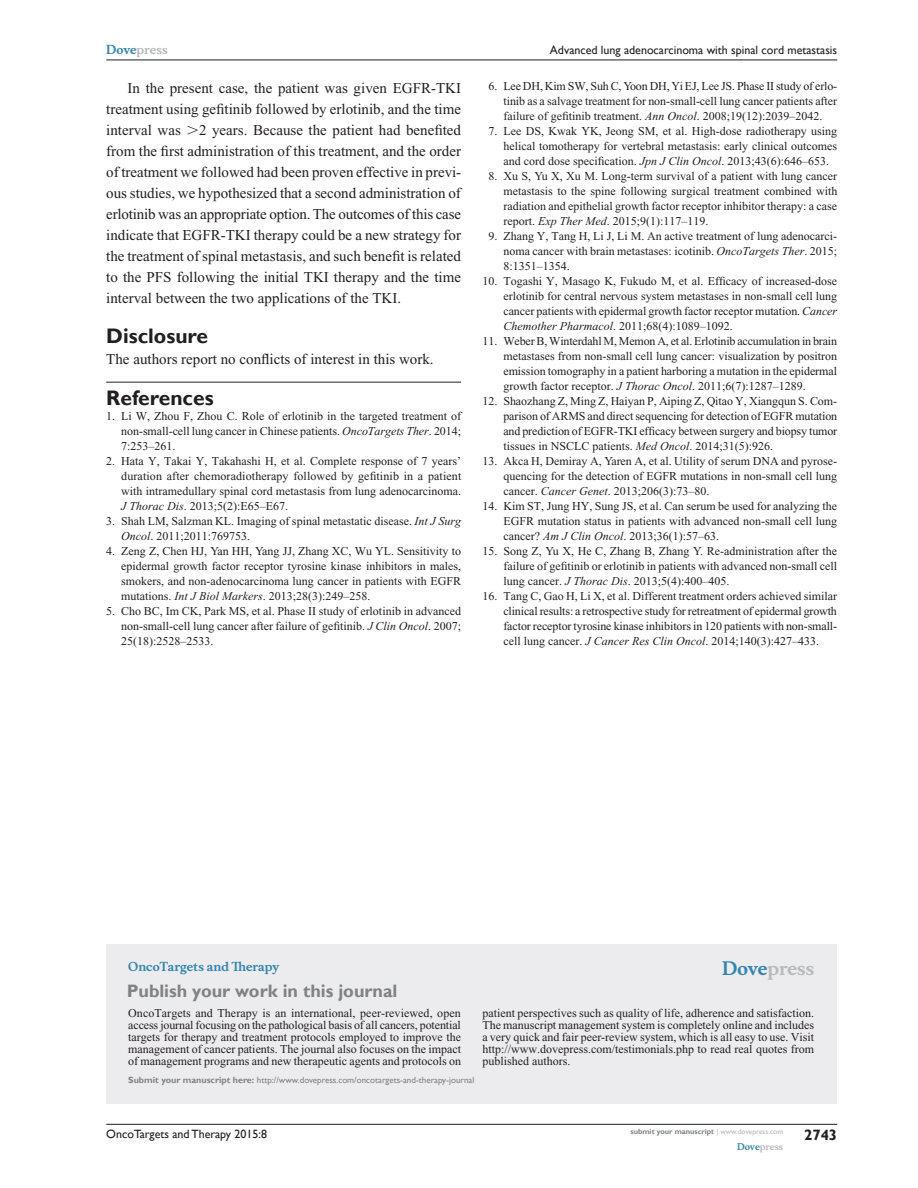
<style>
.page{position:relative;width:918px;height:1188px;background:#fff}
.page>*{position:absolute;margin:0;border:0;box-sizing:border-box;transform-origin:0 0}
.RefH{font:700 21px "Gill Sans";color:#231f20}
.PromBx-H1{font:700 18px "Gill Sans";color:#808285}
.PromBx-Brand{font:700 18px "Musee";color:#b8b9bc}
.Tx{font:15px/21px "Times New Roman";color:#231f20;text-align:justify}
.TxF{font:15px "Times New Roman";color:#231f20}
.t1{font:700 15px "Gill Sans";color:#231f20}
.RefNL2{font:12px/15px "Times New Roman";color:#231f20;text-align:justify}
.RefNL1{font:12px/15px "Times New Roman";color:#231f20;text-align:justify}
.PromBx-Tx{font:12px/12px "Times New Roman";color:#231f20;text-align:justify}
.t2{font:12px "Gill Sans";color:#231f20}
.PromBx-JrnlName{font:700 12px "Musee";color:#3485ae}
.t3{font:700 12px "Musee";color:#b8b9bc}
.PromBx-SubmitMssWebA{font:9px "Gill Sans";color:#808285}
.t4{font:700 9px "Musee";color:#b8b9bc}
.t5{font:700 7.5px "Gill Sans";color:#808285}
.s1{color:#3485ae}
.s2{font-family:"Mathematical Pi One"}
.s3{font-style:italic}
.s4{font-weight:700}
.s5{font-weight:400;color:#b8b9bc}
</style>
<div class="page">
<div style="left:106px;top:944px;width:731px;height:159px;background:#ececee"></div>
<hr style="left:106px;top:1124px;width:731px;height:1px;background:#231f20">
<hr style="left:106px;top:60px;width:731px;height:1px;background:#231f20">
<hr style="left:106px;top:382px;width:355px;height:1px;background:#231f20">
<p class="t3" style="left:106px;top:43px;width:63px"><span class="s1">Dove</span>press</p>
<p class="Tx" style="left:106px;top:77px;width:356px;text-indent:21px">In the present case, the patient was given EGFR-TKI treatment using gefitinib followed by erlotinib, and the time interval was <span class="s2">.</span>2 years. Because the patient had benefited from the first administration of this treatment, and the order of treatment we followed had been proven effective in previ&shy;ous studies, we hypothesized that a second administration of erlotinib was an appropriate option. The outcomes of this case indicate that EGFR-TKI therapy could be a new strategy for the treatment of spinal metastasis, and such benefit is related to the PFS following the initial TKI therapy and the time interval between the two applications of the TKI.</p>
<h1 class="RefH" style="left:106px;top:324px;width:103px">Disclosure</h1>
<p class="TxF" style="left:106px;top:351px;width:329px">The authors report no conflicts of interest in this work.</p>
<p class="RefH" style="left:106px;top:385px;width:109px">References</p>
<p class="RefNL1" style="left:121px;top:409px;width:341px;text-indent:-15px">1. Li W, Zhou F, Zhou C. Role of erlotinib in the targeted treatment of non-small-cell lung cancer in Chinese patients. <span class="s3">OncoTargets Ther</span>. 2014; 7:253–261.</p>
<p class="RefNL1" style="left:121px;top:454px;width:342px;text-indent:-15px">2. Hata Y, Takai Y, Takahashi H, et al. Complete response of 7 years’ duration after chemoradiotherapy followed by gefitinib in a patient with intramedullary spinal cord metastasis from lung adenocarcinoma.<br><span class="s3">J Thorac Dis</span>. 2013;5(2):E65–E67.</p>
<p class="RefNL1" style="left:121px;top:514px;width:341px;text-indent:-15px">3. Shah LM, Salzman KL. Imaging of spinal metastatic disease. <span class="s3">Int J Surg<br>Oncol</span>. 2011;2011:769753.</p>
<p class="RefNL1" style="left:121px;top:544px;width:341px;text-indent:-15px">4. Zeng Z, Chen HJ, Yan HH, Yang JJ, Zhang XC, Wu YL. Sensitivity to epidermal growth factor receptor tyrosine kinase inhibitors in males, smokers, and non-adenocarcinoma lung cancer in patients with EGFR mutations. <span class="s3">Int J Biol Markers</span>. 2013;28(3):249–258.</p>
<p class="RefNL1" style="left:121px;top:604px;width:341px;text-indent:-15px">5. Cho BC, Im CK, Park MS, et al. Phase II study of erlotinib in advanced non-small-cell lung cancer after failure of gefitinib. <span class="s3">J Clin Oncol</span>. 2007; 25(18):2528–2533.</p>
<p class="t2" style="left:550px;top:43px;width:289px">Advanced lung adenocarcinoma with spinal cord metastasis</p>
<p class="RefNL2" style="left:503px;top:79px;width:335px;text-indent:-15px">6. Lee DH, Kim SW, Suh C, Yoon DH, Yi EJ, Lee JS. Phase II study of erlo&shy;tinib as a salvage treatment for non-small-cell lung cancer patients after failure of gefitinib treatment. <span class="s3">Ann Oncol</span>. 2008;19(12):2039–2042.</p>
<p class="RefNL2" style="left:503px;top:124px;width:335px;text-indent:-15px">7. Lee DS, Kwak YK, Jeong SM, et al. High-dose radiotherapy using helical tomotherapy for vertebral metastasis: early clinical outcomes and cord dose specification. <span class="s3">Jpn J Clin Oncol</span>. 2013;43(6):646–653.</p>
<p class="RefNL2" style="left:503px;top:169px;width:336px;text-indent:-15px">8. Xu S, Yu X, Xu M. Long-term survival of a patient with lung cancer metastasis to the spine following surgical treatment combined with radiation and epithelial growth factor receptor inhibitor therapy: a case report. <span class="s3">Exp Ther Med</span>. 2015;9(1):117–119.</p>
<p class="RefNL2" style="left:503px;top:229px;width:335px;text-indent:-15px">9. Zhang Y, Tang H, Li J, Li M. An active treatment of lung adenocarci&shy;noma cancer with brain metastases: icotinib. <span class="s3">OncoTargets Ther</span>. 2015; 8:1351–1354.</p>
<p class="RefNL2" style="left:503px;top:274px;width:335px;text-indent:-21px">10. Togashi Y, Masago K, Fukudo M, et al. Efficacy of increased-dose erlotinib for central nervous system metastases in non-small cell lung cancer patients with epidermal growth factor receptor mutation. <span class="s3">Cancer Chemother Pharmacol</span>. 2011;68(4):1089–1092.</p>
<p class="RefNL2" style="left:503px;top:334px;width:335px;text-indent:-21px">11. Weber B, Winterdahl M, Memon A, et al. Erlotinib accumulation in brain metastases from non-small cell lung cancer: visualization by positron emission tomography in a patient harboring a mutation in the epidermal growth factor receptor. <span class="s3">J Thorac Oncol</span>. 2011;6(7):1287–1289.</p>
<p class="RefNL2" style="left:503px;top:394px;width:335px;text-indent:-21px">12. Shaozhang Z, Ming Z, Haiyan P, Aiping Z, Qitao Y, Xiangqun S. Com&shy;parison of ARMS and direct sequencing for detection of EGFR mutation and prediction of EGFR-TKI efficacy between surgery and biopsy tumor tissues in NSCLC patients. <span class="s3">Med Oncol</span>. 2014;31(5):926.</p>
<p class="RefNL2" style="left:503px;top:454px;width:335px;text-indent:-21px">13. Akca H, Demiray A, Yaren A, et al. Utility of serum DNA and pyrose&shy;quencing for the detection of EGFR mutations in non-small cell lung cancer. <span class="s3">Cancer Genet</span>. 2013;206(3):73–80.</p>
<p class="RefNL2" style="left:503px;top:499px;width:335px;text-indent:-21px">14. Kim ST, Jung HY, Sung JS, et al. Can serum be used for analyzing the EGFR mutation status in patients with advanced non-small cell lung cancer? <span class="s3">Am J Clin Oncol</span>. 2013;36(1):57–63.</p>
<p class="RefNL2" style="left:503px;top:544px;width:335px;text-indent:-21px">15. Song Z, Yu X, He C, Zhang B, Zhang Y. Re-administration after the failure of gefitinib or erlotinib in patients with advanced non-small cell lung cancer. <span class="s3">J Thorac Dis</span>. 2013;5(4):400–405.</p>
<p class="RefNL2" style="left:503px;top:589px;width:335px;text-indent:-21px">16. Tang C, Gao H, Li X, et al. Different treatment orders achieved similar clinical results: a retrospective study for retreatment of epidermal growth factor receptor tyrosine kinase inhibitors in 120 patients with non-small&shy;cell lung cancer. <span class="s3">J Cancer Res Clin Oncol</span>. 2014;140(3):427–433.</p>
<p class="PromBx-JrnlName" style="left:128px;top:959px;width:152px">OncoTargets and Therapy</p>
<p class="PromBx-H1" style="left:127px;top:980px;width:272px">Publish your work in this journal</p>
<p class="PromBx-Brand" style="left:722px;top:958px;width:94px"><span class="s1">Dove</span>press</p>
<p class="PromBx-Tx" style="left:128px;top:1007px;width:334px">OncoTargets and Therapy is an international, peer-reviewed, open access journal focusing on the pathological basis of all cancers, potential targets for therapy and treatment protocols employed to improve the management of cancer patients. The journal also focuses on the impact of management programs and new therapeutic agents and protocols on</p>
<p class="PromBx-Tx" style="left:482px;top:1007px;width:333px">patient perspectives such as quality of life, adherence and satisfaction.<br>The manuscript management system is completely online and includes a very quick and fair peer-review system, which is all easy to use. Visit http://www.dovepress.com/testimonials.php to read real quotes from published authors.</p>
<p class="PromBx-SubmitMssWebA" style="left:128px;top:1075px;width:348px"><span class="s4">Submit your manuscript here:</span> http://www.dovepress.com/oncotargets-and-therapy-journal</p>
<p class="t2" style="left:106px;top:1127px;width:162px">OncoTargets and Therapy 2015:8</p>
<p class="t5" style="left:631px;top:1127px;width:154px">submit your manuscript <span class="s5">| www.dovepress.com</span></p>
<p class="t4" style="left:737px;top:1141px;width:48px"><span class="s1">Dove</span>press</p>
<p class="t1" style="left:804px;top:1126px;width:35px">2743</p>
</div>
